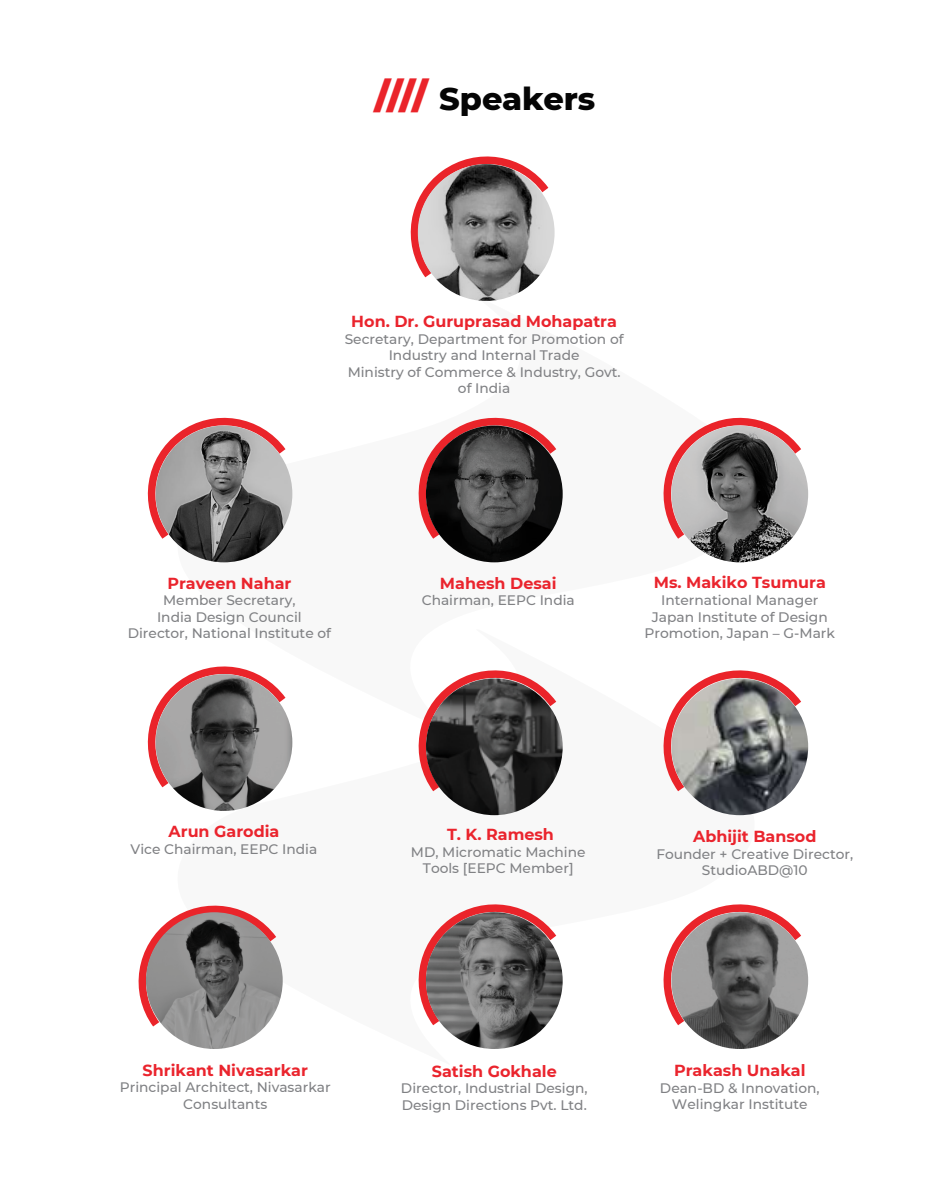
<style>
.page{position:relative;width:952px;height:1180px;background:#fff}
.page>*{position:absolute;margin:0;border:0;box-sizing:border-box;transform-origin:0 0}
.t1{font:800 31.88px "Montserrat";color:#050505}
.t2{font:700 16px "Montserrat";color:#ea242d}
.t3{font:500 13.75px/16.5px "Montserrat";color:#808184;text-align:center}
.s1{font-weight:900;font-size:35.62px;color:#ea242a}
</style>
<div class="page">
<svg style="left:147px;top:417px;width:146px;height:130px"></svg>
<svg style="left:410px;top:156px;width:145px;height:130px"></svg>
<svg style="left:147px;top:666px;width:146px;height:129px"></svg>
<svg style="left:418px;top:670px;width:145px;height:129px"></svg>
<svg style="left:663px;top:670px;width:145px;height:129px"></svg>
<svg style="left:418px;top:904px;width:145px;height:129px"></svg>
<svg style="left:663px;top:904px;width:145px;height:129px"></svg>
<svg style="left:138px;top:905px;width:145px;height:129px"></svg>
<svg style="left:418px;top:417px;width:145px;height:130px"></svg>
<svg style="left:663px;top:417px;width:145px;height:130px"></svg>
<img style="left:156px;top:674px;width:136px;height:136px;border-radius:68px">
<img style="left:426px;top:912px;width:136px;height:136px;border-radius:68px">
<img style="left:156px;top:425px;width:136px;height:137px;border-radius:68px">
<img style="left:671px;top:425px;width:137px;height:137px;border-radius:68px">
<img style="left:426px;top:678px;width:136px;height:137px;border-radius:68px">
<img style="left:146px;top:912px;width:137px;height:136px;border-radius:68px">
<img style="left:671px;top:912px;width:137px;height:136px;border-radius:68px">
<img style="left:418px;top:164px;width:136px;height:137px;border-radius:68px">
<img style="left:426px;top:425px;width:136px;height:137px;border-radius:68px">
<img style="left:671px;top:678px;width:137px;height:137px;border-radius:68px">
<h1 class="t1" style="left:374px;top:75px;width:222px"><span class="s1">////</span> Speakers</h1>
<p class="t2" style="left:351px;top:310px;width:267px">Hon. Dr. Guruprasad Mohapatra</p>
<p class="t3" style="left:345px;top:330px;width:280px">Secretary, Department for Promotion of<br>Industry and Internal Trade<br>Ministry of Commerce &amp; Industry, Govt. of India</p>
<p class="t2" style="left:167px;top:571px;width:126px">Praveen Nahar</p>
<p class="t3" style="left:128px;top:591px;width:205px">Member Secretary,<br>India Design Council<br>Director, National Institute of</p>
<p class="t2" style="left:440px;top:571px;width:118px">Mahesh Desai</p>
<p class="t3" style="left:422px;top:591px;width:154px">Chairman, EEPC India</p>
<p class="t2" style="left:653px;top:571px;width:173px">Ms. Makiko Tsumura</p>
<p class="t3" style="left:644px;top:591px;width:192px">International Manager<br>Japan Institute of Design<br>Promotion, Japan – G-Mark</p>
<p class="t2" style="left:169px;top:820px;width:112px">Arun Garodia</p>
<p class="t3" style="left:131px;top:840px;width:188px">Vice Chairman, EEPC India</p>
<p class="t2" style="left:447px;top:823px;width:108px">T. K. Ramesh</p>
<p class="t3" style="left:411px;top:843px;width:176px">MD, Micromatic Machine<br>Tools [EEPC Member]</p>
<p class="t2" style="left:693px;top:824px;width:125px">Abhijit Bansod</p>
<p class="t3" style="left:656px;top:844px;width:198px">Founder + Creative Director,<br>StudioABD@10</p>
<p class="t2" style="left:143px;top:1058px;width:167px">Shrikant Nivasarkar</p>
<p class="t3" style="left:120px;top:1078px;width:212px">Principal Architect, Nivasarkar<br>Consultants</p>
<p class="t2" style="left:432px;top:1059px;width:126px">Satish Gokhale</p>
<p class="t3" style="left:401px;top:1079px;width:188px;text-align:left">Director, Industrial Design,<br>Design Directions Pvt. Ltd.</p>
<p class="t2" style="left:674px;top:1059px;width:133px">Prakash Unakal</p>
<p class="t3" style="left:660px;top:1079px;width:161px">Dean-BD &amp; Innovation,<br>Welingkar Institute</p>
</div>
